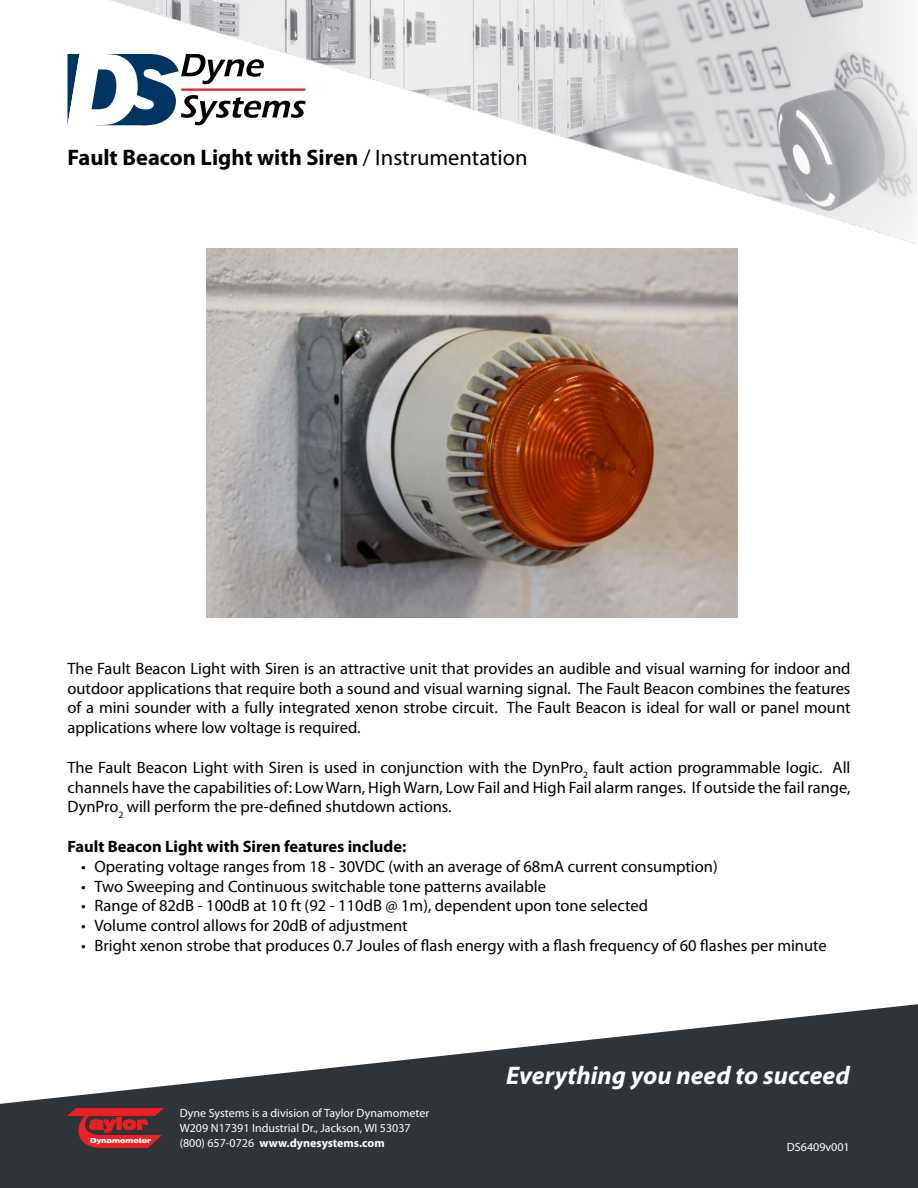
<style>
.page{position:relative;width:918px;height:1188px;background:#fff}
.page>*{position:absolute;margin:0;border:0;box-sizing:border-box;transform-origin:0 0}
.Footer_Heading_-_Eve{font:italic 700 25.5px "Myriad Pro";color:#fff}
.t1{font:700 22.5px "Myriad Pro";color:#000}
.t2{font:16.5px/19.8px "Myriad Pro";color:#000;text-align:justify}
.t3{font:700 16.5px "Myriad Pro";color:#000}
.t4{font:900 expanded 16.5px "Swiss 721 BT";color:#ed2024}
.Footer_-_Address_-_L{font:12px "Myriad Pro";color:#fff}
.Footer_-_Address_-_L-2{font:700 12px "Myriad Pro";color:#fff}
.t5{font:900 expanded 6.9px "Swiss 721 BT";color:#fff;scale:.91 1}
.s1{font-weight:400}
</style>
<div class="page">
<svg style="left:0;top:1004px;width:918px;height:184px;fill:#2f3438"></svg>
<svg style="left:68px;top:1108px;width:95px;height:40px;background:#92292d"></svg>
<svg style="left:68px;top:54px;width:39px;height:71px"></svg>
<img style="left:107px;top:0;width:810px;height:243px">
<img style="left:206px;top:248px;width:532px;height:370px">
<p class="t1" style="left:68px;top:142px;width:462px">Fault Beacon Light with Siren <span class="s1">/ Instrumentation</span></p>
<p class="t2" style="left:68px;top:658px;width:785px">The Fault Beacon Light with Siren is an attractive unit that provides an audible and visual warning for indoor and outdoor applications that require both a sound and visual warning signal. The Fault Beacon combines the features of a mini sounder with a fully integrated xenon strobe circuit. The Fault Beacon is ideal for wall or panel mount applications where low voltage is required.</p>
<p class="t2" style="left:68px;top:757px;width:785px">The Fault Beacon Light with Siren is used in conjunction with the DynPro<sub>2</sub> fault action programmable logic. All channels have the capabilities of: Low Warn, High Warn, Low Fail and High Fail alarm ranges. If outside the fail range, DynPro<sub>2</sub> will perform the pre-defined shutdown actions.</p>
<p class="t3" style="left:68px;top:836px;width:340px">Fault Beacon Light with Siren features include:</p>
<p class="t2" style="left:81px;top:856px;width:638px">• Operating voltage ranges from 18 - 30VDC (with an average of 68mA current consumption)</p>
<p class="t2" style="left:81px;top:876px;width:467px">• Two Sweeping and Continuous switchable tone patterns available</p>
<p class="t2" style="left:81px;top:896px;width:569px">• Range of 82dB - 100dB at 10 ft (92 - 110dB @ 1m), dependent upon tone selected</p>
<p class="t2" style="left:81px;top:916px;width:328px">• Volume control allows for 20dB of adjustment</p>
<p class="t2" style="left:81px;top:935px;width:747px">• Bright xenon strobe that produces 0.7 Joules of flash energy with a flash frequency of 60 flashes per minute</p>
<p class="t4" style="left:89px;top:1114px;width:60px">aylor</p>
<p class="t5" style="left:90px;top:1136px;width:69px">Dynamometer</p>
<p class="Footer_Heading_-_Eve" style="left:506px;top:1059px;width:345px">Everything you need to succeed</p>
<p class="Footer_-_Address_-_L" style="left:180px;top:1106px;width:251px">Dyne Systems is a division of Taylor Dynamometer</p>
<p class="Footer_-_Address_-_L" style="left:180px;top:1121px;width:233px">W209 N17391 Industrial Dr., Jackson, WI 53037</p>
<p class="Footer_-_Address_-_L-2" style="left:180px;top:1135px;width:207px"><span class="s1">(800) 657-0726</span> www.dynesystems.com</p>
<p class="Footer_-_Address_-_L" style="left:787px;top:1140px;width:64px">DS6409v001</p>
</div>
